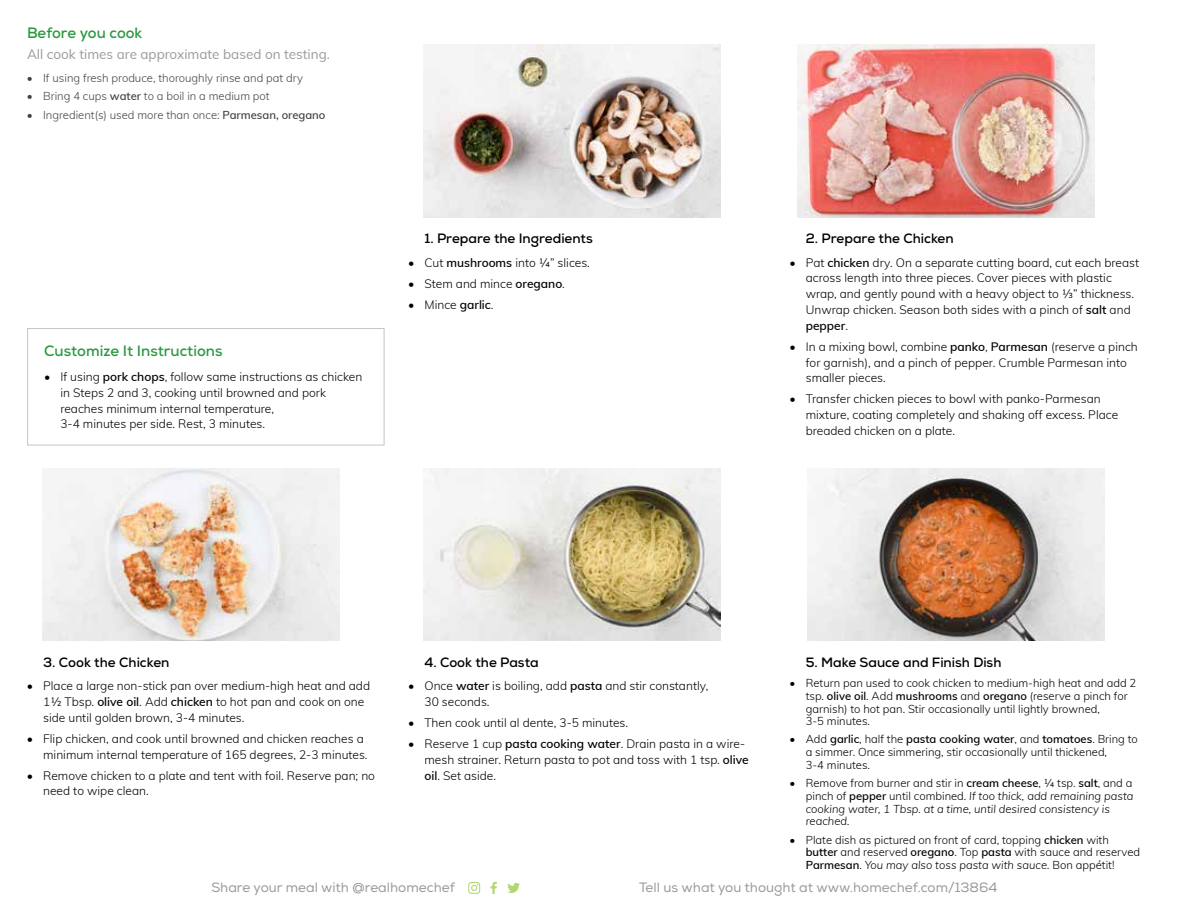
<style>
.page{position:relative;width:1188px;height:918px;background:#fff}
.page>*{position:absolute;margin:0;border:0;box-sizing:border-box;transform-origin:0 0}
.t1{font:700 15px "Nexa";color:#2c9942}
.t2{font:700 13.5px "Nexa";color:#000}
.t3{font:13.5px "Nexa";color:#9a9a9a}
.t4{font:13.5px "Muli";color:#9a9a9a}
.t5{font:300 12px/15.8px "Muli";color:#000}
.t6{font:300 11.25px/12.8px "Muli";color:#000}
.t7{font:italic 300 11.25px/12.8px "Muli";color:#000}
.t8{font:300 11.25px "Muli";color:#414241}
.s1{font-weight:600}
.s2{font-style:normal}
.s3{font-weight:600;font-style:normal}
.s4{font-style:italic}
</style>
<div class="page">
<svg style="left:491px;top:882px;width:6px;height:12px"></svg>
<svg style="left:468px;top:882px;width:12px;height:12px"></svg>
<svg style="left:507px;top:883px;width:13px;height:10px"></svg>
<img style="left:42px;top:468px;width:297px;height:173px">
<img style="left:423px;top:468px;width:297px;height:173px">
<img style="left:423px;top:45px;width:297px;height:173px">
<img style="left:808px;top:468px;width:297px;height:173px">
<img style="left:797px;top:45px;width:297px;height:173px">
<div style="left:27px;top:328px;width:357px;height:117px;border:1px solid #c7c6c5"></div>
<p class="t1" style="left:27px;top:23px;width:117px">Before you cook</p>
<p class="t4" style="left:27px;top:44px;width:304px">All cook times are approximate based on testing.</p>
<p class="t8" style="left:27px;top:69px;width:278px">• If using fresh produce, thoroughly rinse and pat dry</p>
<p class="t8" style="left:27px;top:88px;width:244px">• Bring 4 cups <span class="s1">water</span> to a boil in a medium pot</p>
<p class="t8" style="left:27px;top:107px;width:300px">• Ingredient(s) used more than once: <span class="s1">Parmesan, oregano</span></p>
<p class="t1" style="left:44px;top:341px;width:180px">Customize It Instructions</p>
<p class="t5" style="left:60px;top:368px;width:303px;text-indent:-16px">• If using <span class="s1">pork chops</span>, follow same instructions as chicken in Steps 2 and 3, cooking until browned and pork reaches minimum internal temperature,<br>3-4 minutes per side. Rest, 3 minutes.</p>
<p class="t2" style="left:425px;top:230px;width:170px">1. Prepare the Ingredients</p>
<p class="t5" style="left:408px;top:254px;width:183px">• Cut <span class="s1">mushrooms</span> into ¼” slices.</p>
<p class="t5" style="left:408px;top:275px;width:158px">• Stem and mince <span class="s1">oregano</span>.</p>
<p class="t5" style="left:408px;top:296px;width:87px">• Mince <span class="s1">garlic</span>.</p>
<p class="t2" style="left:806px;top:230px;width:149px">2. Prepare the Chicken</p>
<p class="t5" style="left:806px;top:254px;width:335px;text-indent:-16px">• Pat <span class="s1">chicken</span> dry. On a separate cutting board, cut each breast across length into three pieces. Cover pieces with plastic wrap, and gently pound with a heavy object to 1/3” thickness.<br>Unwrap chicken. Season both sides with a pinch of <span class="s1">salt</span> and <span class="s1">pepper</span>.</p>
<p class="t5" style="left:806px;top:338px;width:334px;text-indent:-16px">• In a mixing bowl, combine <span class="s1">panko</span>, <span class="s1">Parmesan</span> (reserve a pinch for garnish), and a pinch of pepper. Crumble Parmesan into smaller pieces.</p>
<p class="t5" style="left:806px;top:391px;width:314px;text-indent:-16px">• Transfer chicken pieces to bowl with panko-Parmesan mixture, coating completely and shaking off excess. Place breaded chicken on a plate.</p>
<p class="t2" style="left:43px;top:654px;width:128px">3. Cook the Chicken</p>
<p class="t5" style="left:43px;top:677px;width:328px;text-indent:-16px">• Place a large non-stick pan over medium-high heat and add<br>1½ Tbsp. <span class="s1">olive oil</span>. Add <span class="s1">chicken</span> to hot pan and cook on one side until golden brown, 3-4 minutes.</p>
<p class="t5" style="left:43px;top:730px;width:326px;text-indent:-16px">• Flip chicken, and cook until browned and chicken reaches a minimum internal temperature of 165 degrees, 2-3 minutes.</p>
<p class="t5" style="left:43px;top:767px;width:333px;text-indent:-16px">• Remove chicken to a plate and tent with foil. Reserve pan; no need to wipe clean.</p>
<p class="t2" style="left:424px;top:653px;width:116px">4. Cook the Pasta</p>
<p class="t5" style="left:424px;top:677px;width:285px;text-indent:-16px">• Once <span class="s1">water</span> is boiling, add <span class="s1">pasta</span> and stir constantly,<br>30 seconds.</p>
<p class="t5" style="left:408px;top:714px;width:221px">• Then cook until al dente, 3-5 minutes.</p>
<p class="t5" style="left:424px;top:735px;width:326px;text-indent:-16px">• Reserve 1 cup <span class="s1">pasta cooking water</span>. Drain pasta in a wire&shy;mesh strainer. Return pasta to pot and toss with 1 tsp. <span class="s1">olive oil</span>. Set aside.</p>
<p class="t2" style="left:806px;top:653px;width:197px">5. Make Sauce and Finish Dish</p>
<p class="t6" style="left:806px;top:676px;width:332px;text-indent:-16px">• Return pan used to cook chicken to medium-high heat and add 2 tsp. <span class="s1">olive oil</span>. Add <span class="s1">mushrooms</span> and <span class="s1">oregano</span> (reserve a pinch for garnish) to hot pan. Stir occasionally until lightly browned,<br>3-5 minutes.</p>
<p class="t6" style="left:806px;top:733px;width:334px;text-indent:-16px">• Add <span class="s1">garlic</span>, half the <span class="s1">pasta cooking water</span>, and <span class="s1">tomatoes</span>. Bring to a simmer. Once simmering, stir occasionally until thickened,<br>3-4 minutes.</p>
<p class="t7" style="left:806px;top:776px;width:329px;text-indent:-16px"><span class="s2">• Remove from burner and stir in</span> <span class="s3">cream cheese</span><span class="s2">, ¼ tsp.</span> <span class="s3">salt</span><span class="s2">, and a pinch of</span> <span class="s3">pepper</span> <span class="s2">until combined.</span> If too thick, add remaining pasta cooking water, 1 Tbsp. at a time, until desired consistency is reached.</p>
<p class="t6" style="left:806px;top:833px;width:336px;text-indent:-16px">• Plate dish as pictured on front of card, topping <span class="s1">chicken</span> with <span class="s1">butter</span> and reserved <span class="s1">oregano</span>. Top <span class="s1">pasta</span> with sauce and reserved<br><span class="s1">Parmesan</span>. <span class="s4">You may also toss pasta with sauce.</span> Bon appétit!</p>
<p class="t3" style="left:211px;top:879px;width:245px">Share your meal with @realhomechef</p>
<p class="t3" style="left:639px;top:879px;width:360px">Tell us what you thought at www.homechef.com/13864</p>
</div>
